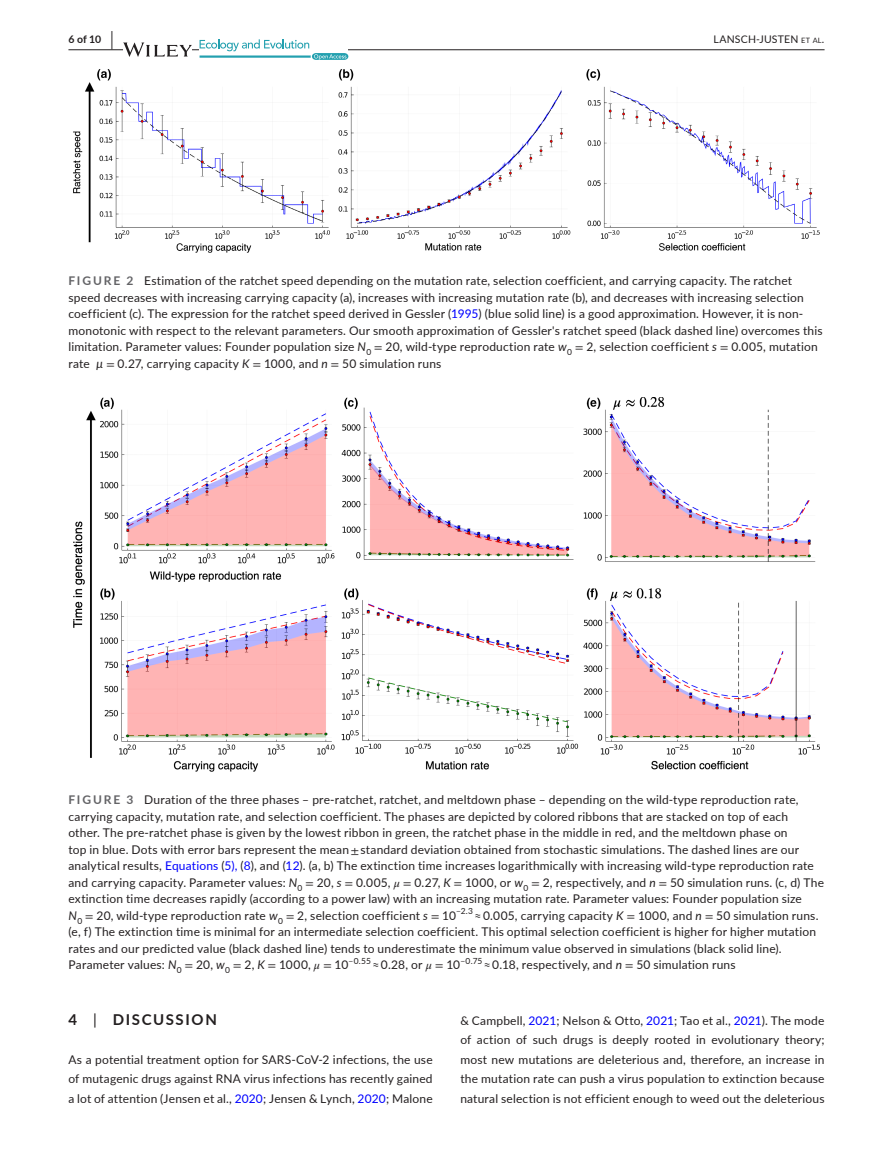
<style>
.page{position:relative;width:893px;height:1174px;background:#fff}
.page>*{position:absolute;margin:0;border:0;box-sizing:border-box;transform-origin:0 0}
.t1{font:700 15px "Lato";letter-spacing:.11em;color:#231f20}
.t2{font:12px/16.5px "Lato";letter-spacing:.015em;color:#231f20}
.t3{font:10.5px "Lato";letter-spacing:.02em;color:#231f20}
.t4{font:700 10.5px "Lato";color:#231f20}
.t5{font:8.4px "Lato";color:#231f20}
.s1{font-size:19.5px}
.s2{font-size:7.35px}
.s3{font-weight:700;color:#636366}
.s4{color:#00f}
.s5{font-style:italic}
.s6{font-family:"STIX"}
.s7{font-family:"STIX";font-style:italic}
.s8{font-weight:400}
</style>
<div class="page">
<hr style="left:68px;top:49px;width:756px;height:1px;background:#231f20">
<svg style="left:123px;top:42px;width:69px;height:15px"></svg>
<svg style="left:200px;top:39px;width:148px;height:21px"></svg>
<img style="left:73px;top:69px;width:747px;height:184px">
<img style="left:73px;top:397px;width:747px;height:375px">
<p class="t4" style="left:68px;top:31px;width:46px">6 of 10 <span class="s1">|</span></p>
<p class="t3" style="left:713px;top:31px;width:113px">LANSCH-JUSTEN <span class="s2">et al</span>.</p>
<p class="t2" style="left:68px;top:272px;width:756px"><span class="s3">FIGURE 2</span> Estimation of the ratchet speed depending on the mutation rate, selection coefficient, and carrying capacity. The ratchet speed decreases with increasing carrying capacity (a), increases with increasing mutation rate (b), and decreases with increasing selection coefficient (c). The expression for the ratchet speed derived in Gessler (<span class="s4">1995</span>) (blue solid line) is a good approximation. However, it is non&shy;monotonic with respect to the relevant parameters. Our smooth approximation of Gessler's ratchet speed (black dashed line) overcomes this limitation. Parameter values: Founder population size <span class="s5">N</span><sub>0</sub> <span class="s6">=</span> 20, wild-type reproduction rate <span class="s5">w</span><sub>0</sub> <span class="s6">=</span> 2, selection coefficient <span class="s5">s</span> <span class="s6">=</span> 0.005, mutation rate <span class="s5">µ</span> <span class="s6">=</span> 0.27, carrying capacity <span class="s5">K</span> <span class="s6">=</span> 1000, and <span class="s5">n</span> <span class="s6">=</span> 50 simulation runs</p>
<p class="t2" style="left:68px;top:791px;width:757px"><span class="s3">FIGURE 3</span> Duration of the three phases – pre-ratchet, ratchet, and meltdown phase – depending on the wild-type reproduction rate, carrying capacity, mutation rate, and selection coefficient. The phases are depicted by colored ribbons that are stacked on top of each<br>other. The pre-ratchet phase is given by the lowest ribbon in green, the ratchet phase in the middle in red, and the meltdown phase on<br>top in blue. Dots with error bars represent the mean <span class="s6">±</span> standard deviation obtained from stochastic simulations. The dashed lines are our analytical results, <span class="s4">Equations</span> (<span class="s4">5),</span> (<span class="s4">8</span>), and (<span class="s4">12</span>). (a, b) The extinction time increases logarithmically with increasing wild-type reproduction rate and carrying capacity. Parameter values: <span class="s5">N</span><sub>0</sub> <span class="s6">=</span> 20, <span class="s5">s</span> <span class="s6">=</span> 0.005, <span class="s7">μ</span> <span class="s6">=</span> 0.27, <span class="s5">K</span> <span class="s6">=</span> 1000, or <span class="s5">w</span><sub>0</sub> <span class="s6">=</span> 2, respectively, and <span class="s5">n</span> <span class="s6">=</span> 50 simulation runs. (c, d) The extinction time decreases rapidly (according to a power law) with an increasing mutation rate. Parameter values: Founder population size<br><span class="s5">N</span><sub>0</sub> <span class="s6">=</span> 20, wild-type reproduction rate <span class="s5">w</span><sub>0</sub> <span class="s6">=</span> 2, selection coefficient <span class="s5">s</span> <span class="s6">=</span> 10</p>
<p class="t5" style="left:456px;top:905px;width:18px">−2.3</p>
<p class="t2" style="left:68px;top:906px;width:751px;text-indent:406px">≈ 0.005, carrying capacity <span class="s5">K</span> <span class="s6">=</span> 1000, and <span class="s5">n</span> <span class="s6">=</span> 50 simulation runs. (e, f) The extinction time is minimal for an intermediate selection coefficient. This optimal selection coefficient is higher for higher mutation rates and our predicted value (black dashed line) tends to underestimate the minimum value observed in simulations (black solid line).<br>Parameter values: <span class="s5">N</span><sub>0</sub> <span class="s6">=</span> 20, <span class="s5">w</span><sub>0</sub> <span class="s6">=</span> 2, <span class="s5">K</span> <span class="s6">=</span> 1000, <span class="s7">μ</span> <span class="s6">=</span> 10</p>
<p class="t5" style="left:349px;top:954px;width:24px">−0.55</p>
<p class="t2" style="left:372px;top:956px;width:89px">≈ 0.28, or <span class="s7">μ</span> <span class="s6">=</span> 10</p>
<p class="t5" style="left:460px;top:954px;width:23px">−0.75</p>
<p class="t2" style="left:484px;top:956px;width:253px">≈ 0.18, respectively, and <span class="s5">n</span> <span class="s6">=</span> 50 simulation runs</p>
<p class="t1" style="left:68px;top:1008px;width:150px">4 <span class="s8">|</span> DISCUSSION</p>
<p class="t2" style="left:68px;top:1049px;width:366px;line-height:19.5px;text-align:justify">As a potential treatment option for SARS-CoV-2 infections, the use of mutagenic drugs against RNA virus infections has recently gained a lot of attention (Jensen et al., <span class="s4">2020</span>; Jensen &amp; Lynch, <span class="s4">2020</span>; Malone</p>
<p class="t2" style="left:460px;top:1010px;width:366px;line-height:19.5px;text-align:justify">&amp; Campbell, <span class="s4">2021</span>; Nelson &amp; Otto, <span class="s4">2021</span>; Tao et al., <span class="s4">2021</span>). The mode of action of such drugs is deeply rooted in evolutionary theory; most new mutations are deleterious and, therefore, an increase in the mutation rate can push a virus population to extinction because natural selection is not efficient enough to weed out the deleterious</p>
</div>
